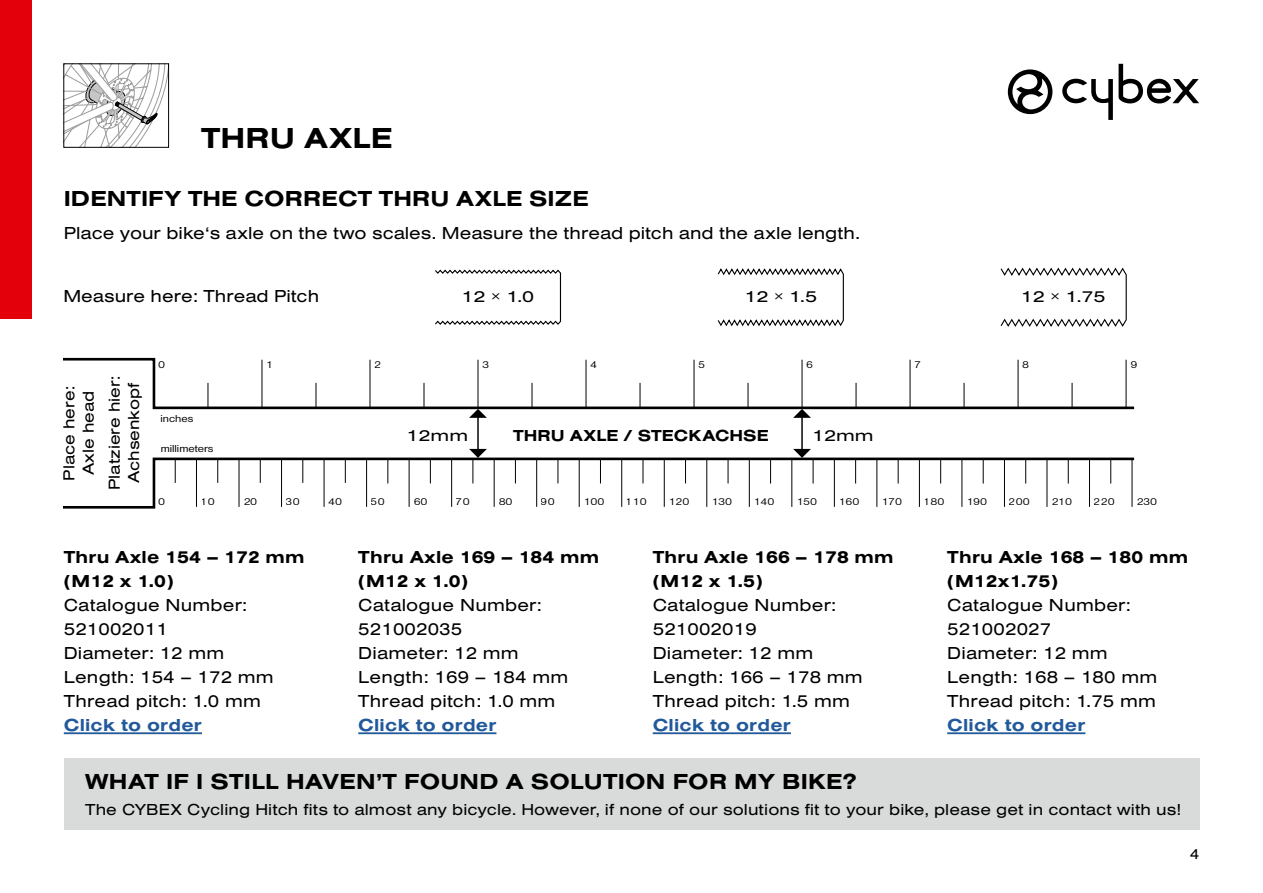
<style>
.page{position:relative;width:1263px;height:893px;background:#fff}
.page>*{position:absolute;margin:0;border:0;box-sizing:border-box;transform-origin:0 0}
.t1{font:700 30px "Nimbus San Ext";letter-spacing:.005em;color:#000}
.t2{font:700 22.5px "Nimbus San Ext";letter-spacing:.01em;color:#000}
.t3{font:18px/24px "Nimbus San Ext";letter-spacing:.01em;color:#000}
.t4{font:700 18px/24px "Nimbus San Ext";letter-spacing:.01em;color:#000}
.t5{font:700 18px "Nimbus San Ext";letter-spacing:.01em;color:#22599b}
.t6{font:16.5px/19.5px "Nimbus San Ext";letter-spacing:.005em;color:#000;text-align:center}
.t7{font:16.5px "Nimbus San Ext";letter-spacing:.005em;color:#000;scale:1.15 1}
.t8{font:700 16.5px "Nimbus San Ext";letter-spacing:.005em;color:#000}
.t9{font:15px "Nimbus San Ext";color:#000}
.t10{font:10.5px "Nimbus San D";color:#000;scale:1.15 1}
</style>
<div class="page">
<hr style="left:64px;top:732px;width:138px;height:2px;background:#22599b">
<hr style="left:358px;top:732px;width:138px;height:2px;background:#22599b">
<hr style="left:653px;top:732px;width:138px;height:2px;background:#22599b">
<hr style="left:947px;top:732px;width:138px;height:2px;background:#22599b">
<svg style="left:63px;top:357px;width:1072px;height:53px"></svg>
<svg style="left:63px;top:457px;width:1072px;height:52px"></svg>
<hr style="left:477px;top:417px;width:2px;height:33px;background:#000">
<svg style="left:469px;top:409px;width:18px;height:9px"></svg>
<hr style="left:801px;top:417px;width:2px;height:33px;background:#000">
<svg style="left:793px;top:409px;width:18px;height:9px"></svg>
<hr style="left:154px;top:459px;width:1px;height:48px;background:#000">
<hr style="left:154px;top:360px;width:1px;height:48px;background:#000">
<svg style="left:208px;top:383px;width:1px;height:25px"></svg>
<hr style="left:262px;top:360px;width:1px;height:48px;background:#000">
<svg style="left:316px;top:383px;width:1px;height:25px"></svg>
<hr style="left:370px;top:360px;width:1px;height:48px;background:#000">
<svg style="left:424px;top:383px;width:1px;height:25px"></svg>
<hr style="left:478px;top:360px;width:1px;height:48px;background:#000">
<svg style="left:532px;top:383px;width:1px;height:25px"></svg>
<hr style="left:586px;top:360px;width:1px;height:48px;background:#000">
<svg style="left:640px;top:383px;width:1px;height:25px"></svg>
<hr style="left:694px;top:360px;width:1px;height:48px;background:#000">
<svg style="left:748px;top:383px;width:1px;height:25px"></svg>
<hr style="left:802px;top:360px;width:1px;height:48px;background:#000">
<svg style="left:856px;top:383px;width:1px;height:25px"></svg>
<hr style="left:910px;top:360px;width:1px;height:48px;background:#000">
<svg style="left:964px;top:383px;width:1px;height:25px"></svg>
<hr style="left:1018px;top:360px;width:1px;height:48px;background:#000">
<svg style="left:1072px;top:383px;width:1px;height:25px"></svg>
<hr style="left:1126px;top:360px;width:1px;height:48px;background:#000">
<svg style="left:175px;top:459px;width:1px;height:24px"></svg>
<hr style="left:196px;top:459px;width:1px;height:48px;background:#000">
<svg style="left:217px;top:459px;width:1px;height:24px"></svg>
<hr style="left:239px;top:459px;width:1px;height:48px;background:#000">
<svg style="left:260px;top:459px;width:1px;height:24px"></svg>
<hr style="left:281px;top:459px;width:1px;height:48px;background:#000">
<svg style="left:302px;top:459px;width:1px;height:24px"></svg>
<hr style="left:324px;top:459px;width:1px;height:48px;background:#000">
<svg style="left:345px;top:459px;width:1px;height:24px"></svg>
<hr style="left:366px;top:459px;width:1px;height:48px;background:#000">
<svg style="left:387px;top:459px;width:1px;height:24px"></svg>
<hr style="left:409px;top:459px;width:1px;height:48px;background:#000">
<svg style="left:430px;top:459px;width:1px;height:24px"></svg>
<hr style="left:451px;top:459px;width:1px;height:48px;background:#000">
<svg style="left:469px;top:449px;width:18px;height:34px"></svg>
<hr style="left:494px;top:459px;width:1px;height:48px;background:#000">
<svg style="left:515px;top:459px;width:1px;height:24px"></svg>
<hr style="left:536px;top:459px;width:1px;height:48px;background:#000">
<svg style="left:558px;top:459px;width:1px;height:24px"></svg>
<hr style="left:579px;top:459px;width:1px;height:48px;background:#000">
<svg style="left:600px;top:459px;width:1px;height:24px"></svg>
<hr style="left:621px;top:459px;width:1px;height:48px;background:#000">
<svg style="left:643px;top:459px;width:1px;height:24px"></svg>
<hr style="left:664px;top:459px;width:1px;height:48px;background:#000">
<svg style="left:685px;top:459px;width:1px;height:24px"></svg>
<hr style="left:706px;top:459px;width:1px;height:48px;background:#000">
<svg style="left:728px;top:459px;width:1px;height:24px"></svg>
<hr style="left:749px;top:459px;width:1px;height:48px;background:#000">
<svg style="left:770px;top:459px;width:1px;height:25px"></svg>
<hr style="left:791px;top:459px;width:1px;height:48px;background:#000">
<svg style="left:793px;top:449px;width:21px;height:35px"></svg>
<hr style="left:834px;top:459px;width:1px;height:48px;background:#000">
<svg style="left:855px;top:459px;width:1px;height:25px"></svg>
<hr style="left:876px;top:459px;width:1px;height:48px;background:#000">
<svg style="left:898px;top:459px;width:1px;height:25px"></svg>
<hr style="left:919px;top:459px;width:1px;height:48px;background:#000">
<svg style="left:940px;top:459px;width:1px;height:25px"></svg>
<hr style="left:961px;top:459px;width:1px;height:48px;background:#000">
<svg style="left:983px;top:459px;width:1px;height:25px"></svg>
<hr style="left:1004px;top:459px;width:1px;height:48px;background:#000">
<svg style="left:1025px;top:459px;width:1px;height:25px"></svg>
<hr style="left:1046px;top:459px;width:1px;height:48px;background:#000">
<svg style="left:1068px;top:459px;width:1px;height:25px"></svg>
<hr style="left:1089px;top:459px;width:1px;height:48px;background:#000">
<svg style="left:1110px;top:459px;width:1px;height:25px"></svg>
<hr style="left:1132px;top:459px;width:1px;height:48px;background:#000">
<svg style="left:1008px;top:64px;width:191px;height:56px"></svg>
<div style="left:0;top:0;width:32px;height:319px;background:#e3000b"></div>
<svg style="left:65px;top:65px;width:102px;height:81px"></svg>
<div style="left:63px;top:63px;width:106px;height:85px;border:1px solid #000"></div>
<div style="left:64px;top:758px;width:1135px;height:71px;background:#d9dada"></div>
<svg style="left:435px;top:269px;width:126px;height:56px"></svg>
<svg style="left:717px;top:268px;width:127px;height:59px"></svg>
<svg style="left:1000px;top:267px;width:127px;height:60px"></svg>
<h1 class="t1" style="left:201px;top:121px;width:193px">THRU AXLE</h1>
<p class="t2" style="left:64px;top:186px;width:527px">IDENTIFY THE CORRECT THRU AXLE SIZE</p>
<p class="t3" style="left:64px;top:221px;width:797px">Place your bike‘s axle on the two scales. Measure the thread pitch and the axle length.</p>
<p class="t3" style="left:63px;top:284px;width:257px">Measure here: Thread Pitch</p>
<p class="t7" style="left:462px;top:287px;width:65px">12 × 1.0</p>
<p class="t7" style="left:744px;top:287px;width:65px">12 × 1.5</p>
<p class="t7" style="left:1021px;top:287px;width:75px">12 × 1.75</p>
<p class="t6" style="left:59px;top:480px;width:96px;rotate:-90deg">Place here:<br>Axle head</p>
<p class="t6" style="left:105px;top:490px;width:116px;rotate:-90deg">Platziere hier:<br>Achsenkopf</p>
<p class="t10" style="left:158px;top:359px;width:8px">0</p>
<p class="t10" style="left:266px;top:359px;width:8px">1</p>
<p class="t10" style="left:374px;top:359px;width:8px">2</p>
<p class="t10" style="left:482px;top:359px;width:8px">3</p>
<p class="t10" style="left:590px;top:359px;width:8px">4</p>
<p class="t10" style="left:698px;top:359px;width:8px">5</p>
<p class="t10" style="left:806px;top:359px;width:8px">6</p>
<p class="t10" style="left:914px;top:359px;width:8px">7</p>
<p class="t10" style="left:1022px;top:359px;width:8px">8</p>
<p class="t10" style="left:1130px;top:359px;width:8px">9</p>
<p class="t10" style="left:160px;top:412px;width:30px">inches</p>
<p class="t10" style="left:161px;top:442px;width:47px">millimeters</p>
<p class="t7" style="left:406px;top:425px;width:55px">12mm</p>
<p class="t8" style="left:513px;top:426px;width:257px">THRU AXLE / STECKACHSE</p>
<p class="t7" style="left:812px;top:425px;width:55px">12mm</p>
<p class="t10" style="left:158px;top:495px;width:8px">0</p>
<p class="t10" style="left:201px;top:495px;width:14px">10</p>
<p class="t10" style="left:243px;top:495px;width:14px">20</p>
<p class="t10" style="left:286px;top:495px;width:14px">30</p>
<p class="t10" style="left:328px;top:495px;width:14px">40</p>
<p class="t10" style="left:371px;top:495px;width:14px">50</p>
<p class="t10" style="left:413px;top:495px;width:14px">60</p>
<p class="t10" style="left:456px;top:495px;width:14px">70</p>
<p class="t10" style="left:498px;top:495px;width:14px">80</p>
<p class="t10" style="left:541px;top:495px;width:14px">90</p>
<p class="t10" style="left:583px;top:495px;width:20px">100</p>
<p class="t10" style="left:626px;top:495px;width:20px">110</p>
<p class="t10" style="left:668px;top:495px;width:20px">120</p>
<p class="t10" style="left:711px;top:495px;width:20px">130</p>
<p class="t10" style="left:753px;top:495px;width:20px">140</p>
<p class="t10" style="left:796px;top:495px;width:20px">150</p>
<p class="t10" style="left:839px;top:495px;width:20px">160</p>
<p class="t10" style="left:881px;top:495px;width:20px">170</p>
<p class="t10" style="left:924px;top:495px;width:20px">180</p>
<p class="t10" style="left:966px;top:495px;width:20px">190</p>
<p class="t10" style="left:1009px;top:495px;width:20px">200</p>
<p class="t10" style="left:1051px;top:495px;width:20px">210</p>
<p class="t10" style="left:1094px;top:495px;width:20px">220</p>
<p class="t10" style="left:1136px;top:495px;width:20px">230</p>
<p class="t4" style="left:64px;top:546px;width:242px">Thru Axle 154 – 172 mm (M12 x 1.0)</p>
<p class="t3" style="left:64px;top:593px;width:211px">Catalogue Number:<br>521002011<br>Diameter: 12 mm<br>Length: 154 – 172 mm<br>Thread pitch: 1.0 mm</p>
<p class="t5" style="left:64px;top:715px;width:140px">Click to order</p>
<p class="t4" style="left:358px;top:546px;width:242px">Thru Axle 169 – 184 mm (M12 x 1.0)</p>
<p class="t3" style="left:358px;top:593px;width:211px">Catalogue Number:<br>521002035<br>Diameter: 12 mm<br>Length: 169 – 184 mm<br>Thread pitch: 1.0 mm</p>
<p class="t5" style="left:358px;top:715px;width:140px">Click to order</p>
<p class="t4" style="left:653px;top:546px;width:242px">Thru Axle 166 – 178 mm (M12 x 1.5)</p>
<p class="t3" style="left:653px;top:593px;width:211px">Catalogue Number:<br>521002019<br>Diameter: 12 mm<br>Length: 166 – 178 mm<br>Thread pitch: 1.5 mm</p>
<p class="t5" style="left:653px;top:715px;width:140px">Click to order</p>
<p class="t4" style="left:947px;top:546px;width:242px">Thru Axle 168 – 180 mm (M12x1.75)</p>
<p class="t3" style="left:947px;top:593px;width:211px">Catalogue Number:<br>521002027<br>Diameter: 12 mm<br>Length: 168 – 180 mm<br>Thread pitch: 1.75 mm</p>
<p class="t5" style="left:947px;top:715px;width:140px">Click to order</p>
<p class="t2" style="left:85px;top:769px;width:773px">WHAT IF I STILL HAVEN’T FOUND A SOLUTION FOR MY BIKE?</p>
<p class="t6" style="left:85px;top:800px;width:1097px">The CYBEX Cycling Hitch fits to almost any bicycle. However, if none of our solutions fit to your bike, please get in contact with us!</p>
<p class="t9" style="left:1190px;top:845px;width:11px">4</p>
</div>
